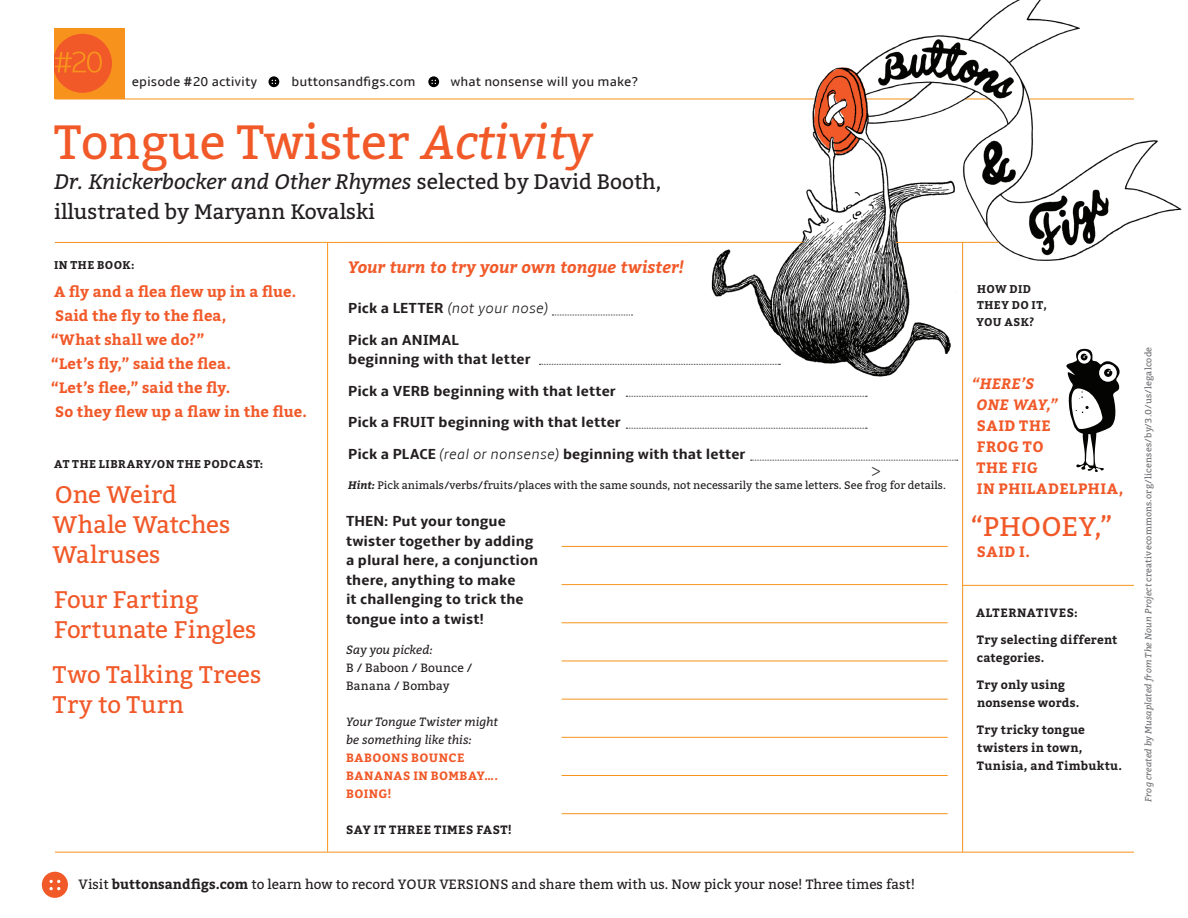
<style>
.page{position:relative;width:1188px;height:918px;background:#fff}
.page>*{position:absolute;margin:0;border:0;box-sizing:border-box;transform-origin:0 0}
.t1{font:48px "Bitter";color:#f15929}
.t2{font:27px "Bitter";letter-spacing:.01em;color:#f15929}
.t3{font:24px/30px "Bitter";color:#f15929}
.t4{font:21px/30px "Bitter";color:#231f20}
.t5{font:18px "Minion Pro";color:#231f20}
.t6{font:italic 700 16.5px "Bitter";color:#f15929}
.t7{font:700 15px/19.5px "Amble";letter-spacing:.005em;color:#231f20}
.t8{font:700 15px/24px "Bitter";letter-spacing:.015em;color:#f15929}
.t9{font:700 15px/21px "Bitter";letter-spacing:.035em;color:#f15929}
.t10{font:italic 700 15px/21px "Bitter";letter-spacing:.015em;color:#f15929}
.t11{font:13.5px "Bitter";color:#231f20}
.t12{font:13.5px "Amble";color:#231f20}
.t13{font:700 12px/18px "Bitter";letter-spacing:.02em;color:#231f20}
.t14{font:italic 12px/18px "Bitter";letter-spacing:.005em;color:#231f20}
.t15{font:700 12px/18px "Bitter";letter-spacing:.03em;color:#f15929}
.t16{font:12px/18px "Bitter";letter-spacing:.015em;color:#231f20}
.t17{font:700 12px "Bitter";letter-spacing:.045em;color:#231f20}
.t18{font:700 12px "Bitter";letter-spacing:.055em;color:#231f20}
.t19{font:700 11.25px/16.5px "Bitter";letter-spacing:.045em;color:#231f20}
.t20{font:10.8px "Bitter";color:#231f20}
.t21{font:9px "Bitter";letter-spacing:.02em;color:#6c6d70}
.s1{font-style:italic}
.s2{font-weight:300;font-style:italic}
.s3{font-weight:700;font-style:italic}
.s4{font-weight:700}
</style>
<div class="page">
<svg style="left:428px;top:76px;width:11px;height:11px"></svg>
<svg style="left:431px;top:80px;width:5px;height:4px"></svg>
<svg style="left:269px;top:76px;width:10px;height:11px"></svg>
<svg style="left:272px;top:80px;width:4px;height:4px"></svg>
<hr style="left:55px;top:99px;width:760px;height:1px;background:#f7931d">
<hr style="left:55px;top:852px;width:1079px;height:1px;background:#f7931d">
<div style="left:42px;top:872px;width:26px;height:26px;background:#f15929;border-radius:50%"></div>
<svg style="left:49px;top:880px;width:11px;height:10px"></svg>
<hr style="left:327px;top:243px;width:1px;height:609px;background:#f7931d">
<hr style="left:962px;top:242px;width:1px;height:610px;background:#f7931d">
<img style="left:712px;top:0;width:470px;height:377px">
<div style="left:55px;top:29px;width:70px;height:70px;background:#f7931d"></div>
<svg style="left:55px;top:34px;width:57px;height:59px"></svg>
<hr style="left:55px;top:242px;width:748px;height:1px;background:#f7931d">
<hr style="left:896px;top:242px;width:103px;height:1px;background:#f7931d">
<svg style="left:1063px;top:349px;width:60px;height:123px"></svg>
<svg style="left:552px;top:315px;width:81px;height:1px"></svg>
<svg style="left:539px;top:364px;width:241px;height:1px"></svg>
<svg style="left:626px;top:396px;width:241px;height:1px"></svg>
<svg style="left:626px;top:428px;width:241px;height:1px"></svg>
<svg style="left:751px;top:460px;width:207px;height:1px"></svg>
<hr style="left:562px;top:546px;width:386px;height:1px;background:#f7931d">
<hr style="left:562px;top:584px;width:386px;height:1px;background:#f7931d">
<hr style="left:562px;top:622px;width:386px;height:1px;background:#f7931d">
<hr style="left:562px;top:661px;width:386px;height:1px;background:#f7931d">
<hr style="left:562px;top:699px;width:386px;height:1px;background:#f7931d">
<hr style="left:562px;top:737px;width:386px;height:1px;background:#f7931d">
<hr style="left:562px;top:775px;width:386px;height:1px;background:#f7931d">
<hr style="left:562px;top:813px;width:386px;height:1px;background:#f7931d">
<hr style="left:962px;top:585px;width:172px;height:1px;background:#f7931d">
<p class="t12" style="left:132px;top:73px;width:127px">episode #20 activity</p>
<p class="t12" style="left:291px;top:73px;width:126px">buttonsandfigs.com</p>
<p class="t12" style="left:450px;top:73px;width:189px">what nonsense will you make?</p>
<h1 class="t1" style="left:54px;top:108px;width:539px">Tongue Twister <span class="s1">Activity</span></h1>
<h3 class="t4" style="left:54px;top:166px;width:609px"><span class="s1">Dr. Knickerbocker and Other Rhymes</span> selected by David Booth, illustrated by Maryann Kovalski</h3>
<p class="t19" style="left:54px;top:256px;width:82px">IN THE BOOK:</p>
<p class="t8" style="left:51px;top:279px;width:258px">A fly and a flea flew up in a flue.<br>Said the fly to the flea,<br>“What shall we do?”<br>“Let’s fly,” said the flea.<br>“Let’s flee,” said the fly.<br>So they flew up a flaw in the flue.</p>
<p class="t19" style="left:54px;top:455px;width:211px">AT THE LIBRARY/ON THE PODCAST:</p>
<h3 class="t3" style="left:52px;top:479px;width:179px">One Weird<br>Whale Watches<br>Walruses</h3>
<h3 class="t3" style="left:54px;top:584px;width:204px">Four Farting<br>Fortunate Fingles</h3>
<h3 class="t3" style="left:53px;top:659px;width:210px">Two Talking Trees<br>Try to Turn</h3>
<p class="t6" style="left:348px;top:254px;width:337px">Your turn to try your own tongue twister!</p>
<p class="t7" style="left:348px;top:293px;width:202px;line-height:31.5px">Pick a LETTER <span class="s2">(not your nose)<br></span>Pick an ANIMAL</p>
<p class="t7" style="left:348px;top:344px;width:399px;line-height:31.5px">beginning with that letter<br>Pick a VERB beginning with that letter<br>Pick a FRUIT beginning with that letter<br>Pick a PLACE <span class="s2">(real or nonsense)</span> beginning with that letter</p>
<p class="t20" style="left:348px;top:477px;width:599px"><span class="s3">Hint:</span> Pick animals/verbs/fruits/places with the same sounds, not necessarily the same letters. See frog for details.</p>
<p class="t5" style="left:871px;top:458px;width:11px">&gt;</p>
<p class="t7" style="left:346px;top:512px;width:194px">THEN: Put your tongue twister together by adding a plural here, a conjunction there, anything to make<br>it challenging to trick the tongue into a twist!</p>
<p class="t14" style="left:346px;top:640px;width:88px">Say you picked:</p>
<p class="t16" style="left:346px;top:658px;width:128px">B / Baboon / Bounce /<br>Banana / Bombay</p>
<p class="t14" style="left:346px;top:712px;width:153px">Your Tongue Twister might be something like this:</p>
<p class="t15" style="left:346px;top:748px;width:153px">BABOONS BOUNCE<br>BANANAS IN BOMBAY….<br>BOING!</p>
<p class="t17" style="left:346px;top:820px;width:167px">SAY IT THREE TIMES FAST!</p>
<p class="t11" style="left:79px;top:874px;width:838px">Visit <span class="s4">buttonsandfigs.com</span> to learn how to record YOUR VERSIONS and share them with us. Now pick your nose! Three times fast!</p>
<p class="t19" style="left:977px;top:280px;width:72px">HOW DID<br>THEY DO IT,<br>YOU ASK?</p>
<p class="t10" style="left:977px;top:373px;width:83px;text-indent:-5px">“HERE’S<br>ONE WAY,”</p>
<p class="t9" style="left:977px;top:415px;width:148px">SAID THE<br>FROG TO<br>THE FIG<br>IN PHILADELPHIA,</p>
<h2 class="t2" style="left:970px;top:507px;width:144px">“PHOOEY,”</h2>
<p class="t8" style="left:977px;top:539px;width:55px">SAID I.</p>
<p class="t18" style="left:976px;top:603px;width:103px">ALTERNATIVES:</p>
<p class="t13" style="left:977px;top:630px;width:142px">Try selecting different categories.</p>
<p class="t13" style="left:977px;top:675px;width:104px">Try only using nonsense words.</p>
<p class="t13" style="left:977px;top:720px;width:147px">Try tricky tongue twisters in town,<br>Tunisia, and Timbuktu.</p>
<p class="t21" style="left:1142px;top:802px;width:457px;rotate:-90deg"><span class="s1">Frog created by Musaplated from The Noun Project</span> creativecommons.org/licenses/by/3.0/us/legalcode</p>
</div>
